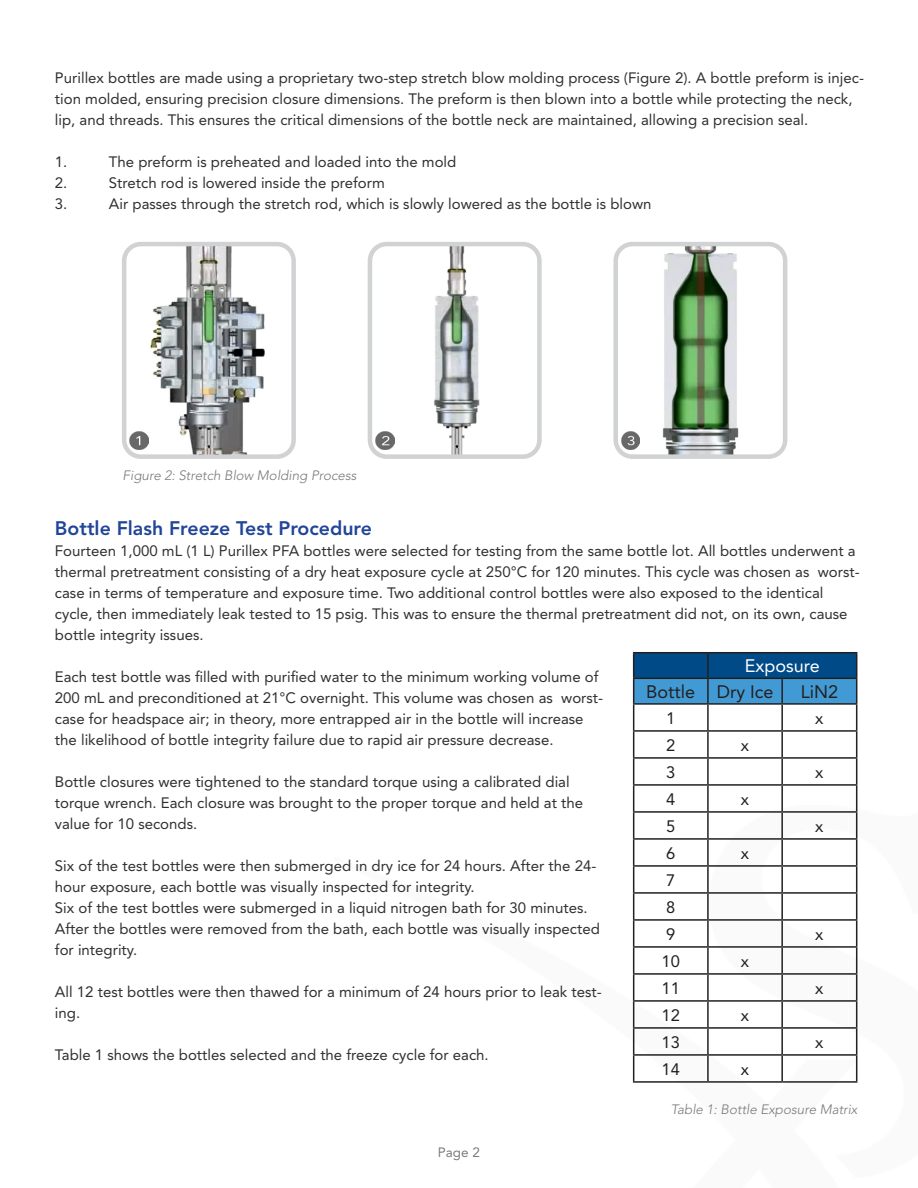
<style>
.page{position:relative;width:918px;height:1188px;background:#fff}
.page>*{position:absolute;margin:0;border:0;box-sizing:border-box;transform-origin:0 0}
.t1{font:800 19.5px "Avenir LT Std";color:#214599}
.t2{font:18px "Avenir LT Std";color:#231f20}
.t3{font:18px "Avenir LT Std";color:#fff}
.t4{font:16.5px "Avenir LT Std";color:#231f20}
.t5{font:15px/21px "Avenir LT Std";color:#312f30}
.t6{font:italic 300 13.5px "Avenir LT Std";color:#787a7d}
.t7{font:13.5px "Avenir LT Std";color:#7a7c7f}
</style>
<div class="page">
<img style="left:127px;top:247px;width:164px;height:207px">
<div style="left:122px;top:242px;width:174px;height:217px;border:4px solid #d1d2d4;border-radius:17px"></div>
<hr style="left:633px;top:652px;width:75px;height:1px;background:#231f20">
<hr style="left:708px;top:652px;width:74px;height:1px;background:#231f20">
<hr style="left:782px;top:652px;width:75px;height:1px;background:#231f20">
<svg style="left:633px;top:653px;width:224px;height:428px"></svg>
<hr style="left:633px;top:1081px;width:75px;height:2px;background:#231f20">
<hr style="left:708px;top:1081px;width:74px;height:2px;background:#231f20">
<hr style="left:782px;top:1081px;width:75px;height:2px;background:#231f20">
<img style="left:394px;top:247px;width:86px;height:207px">
<div style="left:368px;top:242px;width:174px;height:217px;border:4px solid #d1d2d4;border-radius:17px"></div>
<img style="left:662px;top:247px;width:77px;height:207px">
<div style="left:613px;top:242px;width:174px;height:217px;border:4px solid #d1d2d4;border-radius:17px"></div>
<img style="left:130px;top:431px;width:18px;height:19px">
<img style="left:376px;top:431px;width:18px;height:19px">
<img style="left:622px;top:431px;width:18px;height:19px">
<p class="t5" style="left:55px;top:68px;width:811px">Purillex bottles are made using a proprietary two-step stretch blow molding process (Figure 2). A bottle preform is injec&shy;tion molded, ensuring precision closure dimensions. The preform is then blown into a bottle while protecting the neck, lip, and threads. This ensures the critical dimensions of the bottle neck are maintained, allowing a precision seal.</p>
<p class="t5" style="left:55px;top:152px;width:14px">1.</p>
<p class="t5" style="left:109px;top:152px;width:349px">The preform is preheated and loaded into the mold</p>
<p class="t5" style="left:55px;top:173px;width:14px">2.</p>
<p class="t5" style="left:109px;top:173px;width:277px">Stretch rod is lowered inside the preform</p>
<p class="t5" style="left:55px;top:194px;width:14px">3.</p>
<p class="t5" style="left:109px;top:194px;width:544px">Air passes through the stretch rod, which is slowly lowered as the bottle is blown</p>
<p class="t6" style="left:123px;top:467px;width:235px">Figure 2: Stretch Blow Molding Process</p>
<p class="t1" style="left:55px;top:516px;width:319px">Bottle Flash Freeze Test Procedure</p>
<p class="t5" style="left:55px;top:540px;width:806px">Fourteen 1,000 mL (1 L) Purillex PFA bottles were selected for testing from the same bottle lot. All bottles underwent a thermal pretreatment consisting of a dry heat exposure cycle at 250°C for 120 minutes. This cycle was chosen as worst&shy;case in terms of temperature and exposure time. Two additional control bottles were also exposed to the identical cycle, then immediately leak tested to 15 psig. This was to ensure the thermal pretreatment did not, on its own, cause bottle integrity issues.</p>
<p class="t5" style="left:55px;top:666px;width:550px">Each test bottle was filled with purified water to the minimum working volume of 200 mL and preconditioned at 21°C overnight. This volume was chosen as worst&shy;case for headspace air; in theory, more entrapped air in the bottle will increase the likelihood of bottle integrity failure due to rapid air pressure decrease.</p>
<p class="t5" style="left:55px;top:771px;width:530px">Bottle closures were tightened to the standard torque using a calibrated dial torque wrench. Each closure was brought to the proper torque and held at the value for 10 seconds.</p>
<p class="t5" style="left:55px;top:855px;width:543px">Six of the test bottles were then submerged in dry ice for 24 hours. After the 24- hour exposure, each bottle was visually inspected for integrity.</p>
<p class="t5" style="left:55px;top:897px;width:547px">Six of the test bottles were submerged in a liquid nitrogen bath for 30 minutes.<br>After the bottles were removed from the bath, each bottle was visually inspected for integrity.</p>
<p class="t5" style="left:55px;top:981px;width:548px">All 12 test bottles were then thawed for a minimum of 24 hours prior to leak test&shy;ing.</p>
<p class="t5" style="left:55px;top:1044px;width:435px">Table 1 shows the bottles selected and the freeze cycle for each.</p>
<p class="t3" style="left:745px;top:656px;width:77px">Exposure</p>
<p class="t2" style="left:646px;top:681px;width:51px">Bottle</p>
<p class="t2" style="left:717px;top:681px;width:58px">Dry Ice</p>
<p class="t2" style="left:801px;top:681px;width:39px">LiN2</p>
<p class="t4" style="left:666px;top:708px;width:11px">1</p>
<p class="t4" style="left:815px;top:708px;width:10px">x</p>
<p class="t4" style="left:666px;top:735px;width:11px">2</p>
<p class="t4" style="left:741px;top:735px;width:10px">x</p>
<p class="t4" style="left:666px;top:762px;width:11px">3</p>
<p class="t4" style="left:815px;top:762px;width:10px">x</p>
<p class="t4" style="left:666px;top:789px;width:11px">4</p>
<p class="t4" style="left:741px;top:789px;width:10px">x</p>
<p class="t4" style="left:666px;top:816px;width:11px">5</p>
<p class="t4" style="left:815px;top:816px;width:10px">x</p>
<p class="t4" style="left:666px;top:843px;width:11px">6</p>
<p class="t4" style="left:741px;top:843px;width:10px">x</p>
<p class="t4" style="left:666px;top:870px;width:11px">7</p>
<p class="t4" style="left:666px;top:897px;width:11px">8</p>
<p class="t4" style="left:666px;top:924px;width:11px">9</p>
<p class="t4" style="left:815px;top:924px;width:10px">x</p>
<p class="t4" style="left:662px;top:951px;width:20px">10</p>
<p class="t4" style="left:741px;top:951px;width:10px">x</p>
<p class="t4" style="left:662px;top:978px;width:20px">11</p>
<p class="t4" style="left:815px;top:978px;width:10px">x</p>
<p class="t4" style="left:662px;top:1005px;width:20px">12</p>
<p class="t4" style="left:741px;top:1005px;width:10px">x</p>
<p class="t4" style="left:662px;top:1032px;width:20px">13</p>
<p class="t4" style="left:815px;top:1032px;width:10px">x</p>
<p class="t4" style="left:662px;top:1059px;width:20px">14</p>
<p class="t4" style="left:741px;top:1059px;width:10px">x</p>
<p class="t7" style="left:438px;top:1144px;width:44px">Page 2</p>
<p class="t6" style="left:671px;top:1102px;width:188px">Table 1: Bottle Exposure Matrix</p>
</div>
